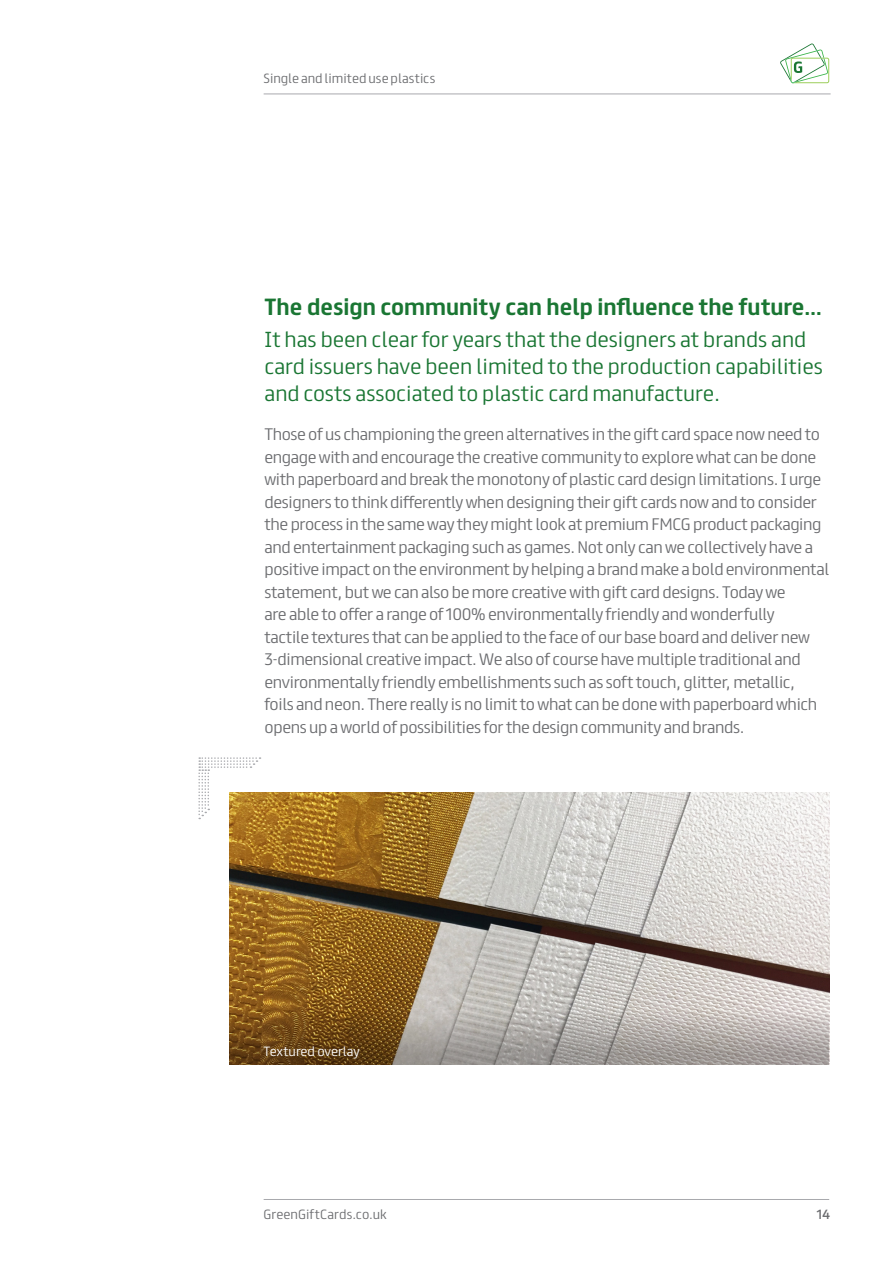
<style>
.page{position:relative;width:893px;height:1263px;background:#fff}
.page>*{position:absolute;margin:0;border:0;box-sizing:border-box;transform-origin:0 0}
.t1{font:700 21px "FS Truman";color:#1a7633}
.t2{font:300 19.5px/27px "FS Truman";color:#1a7633}
.t3{font:300 15px/22.5px "FS Truman";letter-spacing:-.02em;color:#6c6d70}
.t4{font:300 12px "FS Truman";letter-spacing:.005em;color:#6c6d70}
.t5{font:300 12px "FS Truman";color:#fff}
.t6{font:12px "FS Truman";color:#6c6d70}
</style>
<div class="page">
<svg style="left:780px;top:44px;width:49px;height:39px"></svg>
<hr style="left:264px;top:94px;width:567px;height:1px;background:#a8a9ad">
<hr style="left:264px;top:1199px;width:565px;height:1px;background:#a8a9ad">
<img style="left:229px;top:792px;width:600px;height:208px">
<svg style="left:198px;top:757px;width:63px;height:62px"></svg>
<svg style="left:229px;top:1000px;width:600px;height:64px;background:#a19280"></svg>
<p class="t4" style="left:264px;top:68px;width:173px">Single and limited use plastics</p>
<p class="t1" style="left:264px;top:289px;width:559px">The design community can help influence the future…</p>
<p class="t2" style="left:264px;top:324px;width:560px">It has been clear for years that the designers at brands and card issuers have been limited to the production capabilities and costs associated to plastic card manufacture.</p>
<p class="t3" style="left:264px;top:422px;width:566px">Those of us championing the green alternatives in the gift card space now need to engage with and encourage the creative community to explore what can be done with paperboard and break the monotony of plastic card design limitations. I urge designers to think differently when designing their gift cards now and to consider the process in the same way they might look at premium FMCG product packaging and entertainment packaging such as games. Not only can we collectively have a positive impact on the environment by helping a brand make a bold environmental statement, but we can also be more creative with gift card designs. Today we<br>are able to offer a range of 100% environmentally friendly and wonderfully<br>tactile textures that can be applied to the face of our base board and deliver new 3-dimensional creative impact. We also of course have multiple traditional and environmentally friendly embellishments such as soft touch, glitter, metallic,<br>foils and neon. There really is no limit to what can be done with paperboard which opens up a world of possibilities for the design community and brands.</p>
<p class="t5" style="left:264px;top:1041px;width:98px">Textured overlay</p>
<p class="t4" style="left:264px;top:1204px;width:124px">GreenGiftCards.co.uk</p>
<p class="t6" style="left:817px;top:1204px;width:15px">14</p>
</div>
